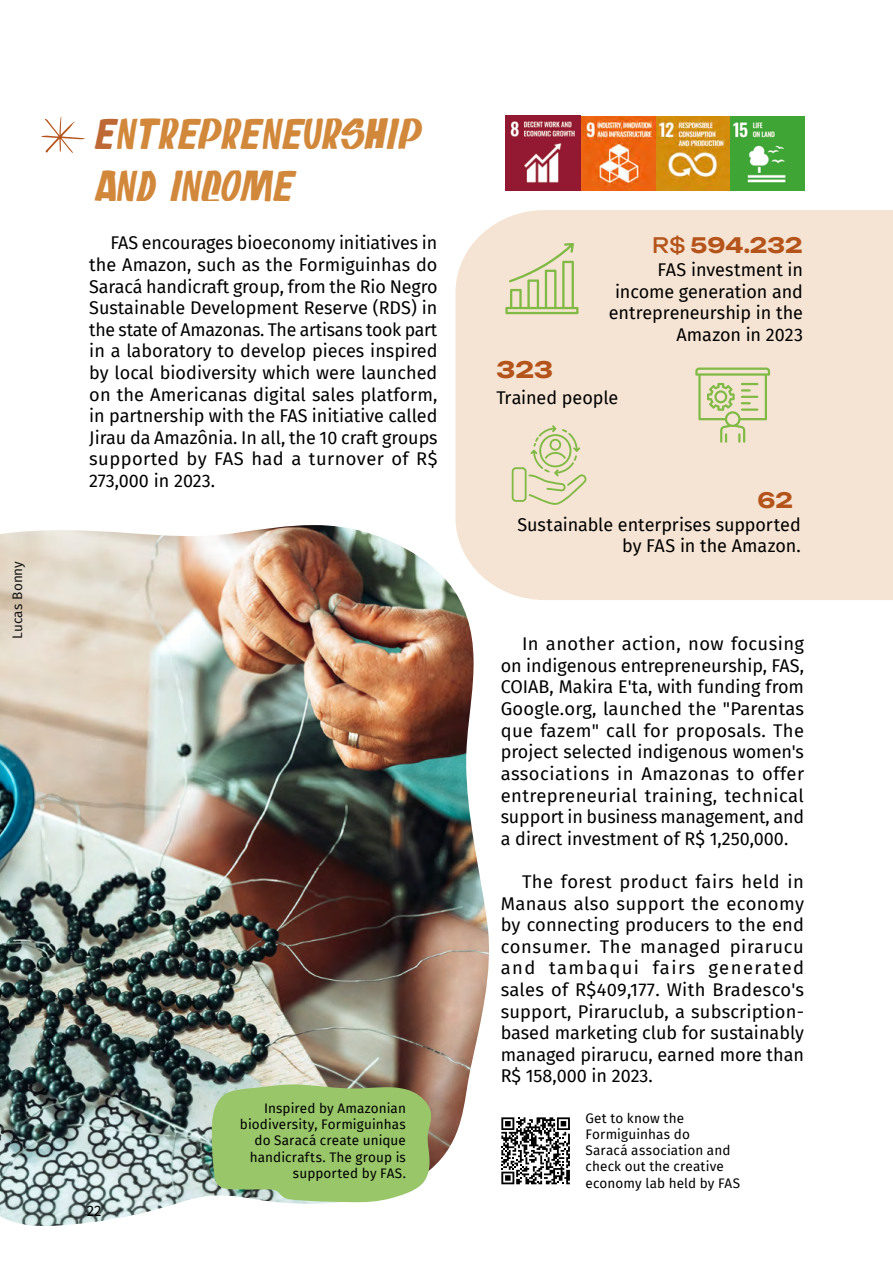
<style>
.page{position:relative;width:893px;height:1263px;background:#fff}
.page>*{position:absolute;margin:0;border:0;box-sizing:border-box;transform-origin:0 0}
.t1{font:43.5px/52.2px "Ofertado Dia";color:#cc7821}
.t2{font:22.5px "Unbounded";color:#b5541a}
.t3{font:21px "Unbounded";color:#b5541a}
.t4{font:18px/21.6px "Fira Sans";color:#000;text-align:justify}
.t5{font:15px "Fira Sans";color:#000}
.t6{font:13.5px/16.2px "Fira Sans";letter-spacing:.01em;color:#000;text-align:right}
.t7{font:13.5px "Fira Sans";letter-spacing:.01em;color:#151515}
.s1{color:#b5541a}
</style>
<div class="page">
<img style="left:0;top:525px;width:489px;height:701px">
<div style="left:455px;top:210px;width:438px;height:390px;background:#f5e4d3"></div>
<svg style="left:41px;top:116px;width:44px;height:37px"></svg>
<svg style="left:211px;top:1083px;width:222px;height:119px;background:#9bc472"></svg>
<svg style="left:505px;top:243px;width:73px;height:71px;background:#d9dab2"></svg>
<svg style="left:695px;top:368px;width:75px;height:75px;background:#d9d9b1"></svg>
<svg style="left:512px;top:425px;width:75px;height:80px;background:#e2ddbc"></svg>
<svg style="left:501px;top:1117px;width:69px;height:67px"></svg>
<img style="left:506px;top:116px;width:298px;height:74px">
<p class="t7" style="left:7px;top:639px;width:80px;rotate:-90deg">Lucas Bonny</p>
<h1 class="t1" style="left:95px;top:106px;width:328px"><span class="s1">E</span>NTREPRENEURSHIP<br>AND INCOME</h1>
<p class="t4" style="left:89px;top:232px;width:350px;text-indent:21px">FAS encourages bioeconomy initiatives in the Amazon, such as the Formiguinhas do Saracá handicraft group, from the Rio Negro Sustainable Development Reserve (RDS) in the state of Amazonas. The artisans took part in a laboratory to develop pieces inspired by local biodiversity which were launched on the Americanas digital sales platform, in partnership with the FAS initiative called Jirau da Amazônia. In all, the 10 craft groups supported by FAS had a turnover of R$ 273,000 in 2023.</p>
<p class="t3" style="left:652px;top:229px;width:152px">R$ 594.232</p>
<p class="t4" style="left:609px;top:259px;width:196px;text-align:right">FAS investment in income generation and entrepreneurship in the<br>Amazon in 2023</p>
<p class="t2" style="left:497px;top:352px;width:58px">323</p>
<p class="t4" style="left:497px;top:387px;width:123px">Trained people</p>
<p class="t3" style="left:757px;top:484px;width:37px">62</p>
<p class="t4" style="left:517px;top:513px;width:285px;text-align:right">Sustainable enterprises supported by FAS in the Amazon.</p>
<p class="t4" style="left:501px;top:633px;width:305px;text-indent:21px">In another action, now focusing on indigenous entrepreneurship, FAS, COIAB, Makira E'ta, with funding from Google.org, launched the "Parentas que fazem" call for proposals. The project selected indigenous women's associations in Amazonas to offer entrepreneurial training, technical support in business management, and a direct investment of R$ 1,250,000.</p>
<p class="t4" style="left:501px;top:870px;width:305px;text-indent:21px">The forest product fairs held in Manaus also support the economy by connecting producers to the end consumer. The managed pirarucu and tambaqui fairs generated sales of R$409,177. With Bradesco's support, Piraruclub, a subscription&shy;based marketing club for sustainably managed pirarucu, earned more than R$ 158,000 in 2023.</p>
<p class="t5" style="left:87px;top:1200px;width:16px">22</p>
<p class="t6" style="left:240px;top:1100px;width:167px">Inspired by Amazonian biodiversity, Formiguinhas do Saracá create unique handicrafts. The group is supported by FAS.</p>
<p class="t6" style="left:585px;top:1109px;width:156px;text-align:left">Get to know the<br>Formiguinhas do<br>Saracá association and check out the creative economy lab held by FAS</p>
</div>
